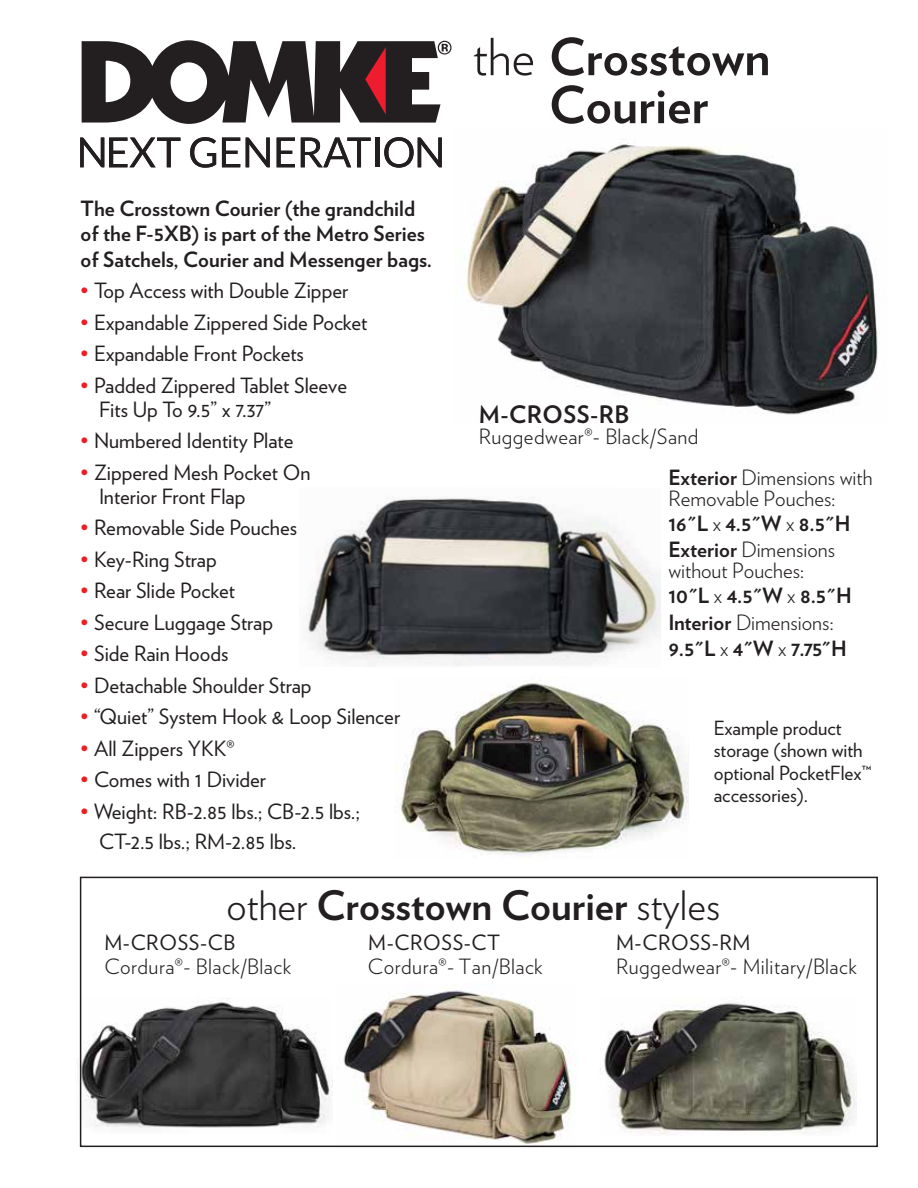
<style>
.page{position:relative;width:918px;height:1188px;background:#fff}
.page>*{position:absolute;margin:0;border:0;box-sizing:border-box;transform-origin:0 0}
.t1{font:700 51px/48px "Verlag";color:#231f20;text-align:center}
.t2{font:700 40.5px "Verlag";color:#231f20}
.t3{font:700 24px "Verlag";letter-spacing:.02em;color:#231f20}
.t4{font:21px/24px "Verlag";color:#231f20}
.t5{font:700 21px/25.5px "Verlag";color:#231f20}
.t6{font:300 21px "Verlag";letter-spacing:.02em;color:#231f20}
.t7{font:300 21px/21px "Verlag";color:#231f20}
.t8{font:19.5px/22.5px "Verlag";color:#231f20}
.s1{color:#ed1d24}
.s2{font-weight:300}
.s3{font-weight:700}
</style>
<div class="page">
<img style="left:454px;top:143px;width:424px;height:272px">
<img style="left:401px;top:676px;width:288px;height:181px">
<img style="left:306px;top:496px;width:355px;height:169px">
<img style="left:337px;top:990px;width:239px;height:158px">
<img style="left:79px;top:998px;width:254px;height:136px">
<img style="left:600px;top:1003px;width:257px;height:132px">
<div style="left:80px;top:877px;width:798px;height:270px;border:2px solid #231f20"></div>
<svg style="left:82px;top:40px;width:370px;height:84px"></svg>
<svg style="left:80px;top:138px;width:100px;height:29px"></svg>
<svg style="left:190px;top:137px;width:26px;height:31px"></svg>
<svg style="left:222px;top:138px;width:18px;height:29px"></svg>
<svg style="left:246px;top:138px;width:24px;height:29px"></svg>
<svg style="left:277px;top:138px;width:18px;height:29px"></svg>
<svg style="left:301px;top:138px;width:70px;height:29px"></svg>
<hr style="left:375px;top:138px;width:4px;height:29px;background:#231f20">
<svg style="left:384px;top:137px;width:58px;height:31px"></svg>
<p class="t5" style="left:81px;top:194px;width:353px">The Crosstown Courier (the grandchild of the F-5XB) is part of the Metro Series of Satchels, Courier and Messenger bags.</p>
<p class="t4" style="left:81px;top:278px;width:269px"><span class="s1">•</span> Top Access with Double Zipper</p>
<p class="t4" style="left:81px;top:309px;width:288px"><span class="s1">•</span> Expandable Zippered Side Pocket</p>
<p class="t4" style="left:81px;top:341px;width:225px"><span class="s1">•</span> Expandable Front Pockets</p>
<p class="t4" style="left:99px;top:372px;width:249px;text-indent:-19px"><span class="s1">•</span> Padded Zippered Tablet Sleeve<br>Fits Up To 9.5” x 7.37”</p>
<p class="t4" style="left:81px;top:428px;width:214px"><span class="s1">•</span> Numbered Identity Plate</p>
<p class="t4" style="left:99px;top:459px;width:213px;text-indent:-19px"><span class="s1">•</span> Zippered Mesh Pocket On<br>Interior Front Flap</p>
<p class="t4" style="left:81px;top:515px;width:218px"><span class="s1">•</span> Removable Side Pouches</p>
<p class="t4" style="left:81px;top:546px;width:138px"><span class="s1">•</span> Key-Ring Strap</p>
<p class="t4" style="left:81px;top:578px;width:156px"><span class="s1">•</span> Rear Slide Pocket</p>
<p class="t4" style="left:81px;top:609px;width:194px"><span class="s1">•</span> Secure Luggage Strap</p>
<p class="t4" style="left:81px;top:641px;width:149px"><span class="s1">•</span> Side Rain Hoods</p>
<p class="t4" style="left:81px;top:672px;width:232px"><span class="s1">•</span> Detachable Shoulder Strap</p>
<p class="t4" style="left:81px;top:704px;width:321px"><span class="s1">•</span> “Quiet” System Hook &amp; Loop Silencer</p>
<p class="t4" style="left:81px;top:735px;width:155px"><span class="s1">•</span> All Zippers YKK®</p>
<p class="t4" style="left:81px;top:767px;width:187px"><span class="s1">•</span> Comes with 1 Divider</p>
<p class="t4" style="left:99px;top:795px;width:262px;line-height:30px;text-indent:-19px"><span class="s1">•</span> Weight: RB-2.85 lbs.; CB-2.5 lbs.;<br>CT-2.5 lbs.; RM-2.85 lbs.</p>
<h1 class="t1" style="left:473px;top:30px;width:299px"><span class="s2">the</span> Crosstown<br>Courier</h1>
<p class="t3" style="left:479px;top:395px;width:152px">M-CROSS-RB</p>
<p class="t6" style="left:479px;top:421px;width:221px">Ruggedwear®- Black/Sand</p>
<p class="t7" style="left:668px;top:466px;width:206px"><span class="s3">Exterior</span> Dimensions with<br>Removable Pouches:</p>
<p class="t5" style="left:668px;top:510px;width:184px">16˝L <span class="s2">x</span> 4.5˝W <span class="s2">x</span> 8.5˝H<br>Exterior <span class="s2">Dimensions</span></p>
<p class="t5" style="left:668px;top:556px;width:185px;line-height:26px"><span class="s2">without Pouches:<br></span>10˝L <span class="s2">x</span> 4.5˝W <span class="s2">x</span> 8.5˝H<br>Interior <span class="s2">Dimensions:<br></span>9.5˝L <span class="s2">x</span> 4˝W <span class="s2">x</span> 7.75˝H</p>
<p class="t8" style="left:714px;top:715px;width:159px">Example product storage (shown with optional PocketFlex™ accessories).</p>
<h2 class="t2" style="left:227px;top:874px;width:495px"><span class="s2">other</span> Crosstown Courier <span class="s2">styles</span></h2>
<p class="t4" style="left:104px;top:930px;width:132px">M-CROSS-CB</p>
<p class="t4" style="left:368px;top:930px;width:134px">M-CROSS-CT</p>
<p class="t4" style="left:616px;top:930px;width:136px">M-CROSS-RM</p>
<p class="t6" style="left:104px;top:951px;width:188px">Cordura®- Black/Black</p>
<p class="t6" style="left:368px;top:951px;width:176px">Cordura®- Tan/Black</p>
<p class="t6" style="left:616px;top:951px;width:242px">Ruggedwear®- Military/Black</p>
</div>
